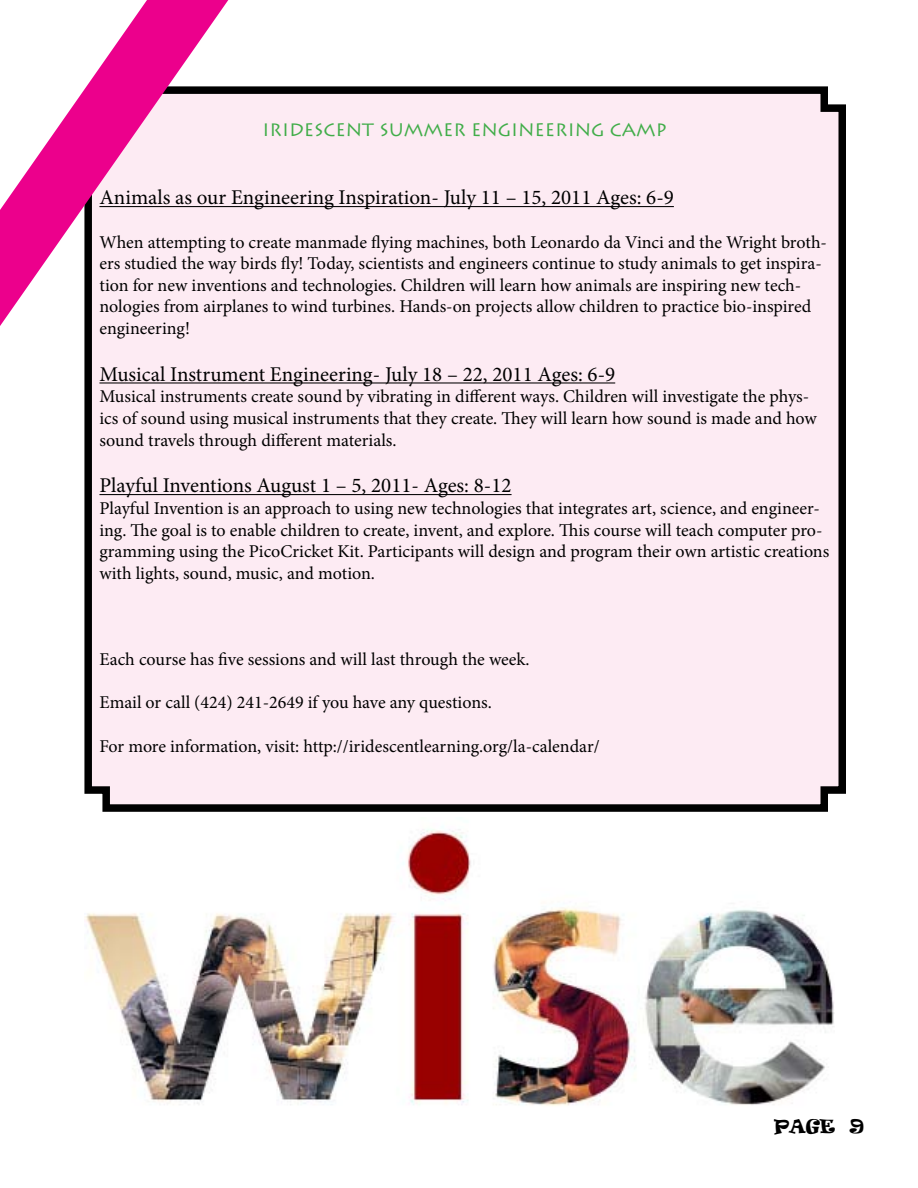
<style>
.page{position:relative;width:918px;height:1188px;background:#fff}
.page>*{position:absolute;margin:0;border:0;box-sizing:border-box;transform-origin:0 0}
.t1{font:21px "Minion Pro";color:#000}
.t2{font:18px/21.6px "Minion Pro";color:#000}
.t3{font:18px "Lithos Pro";color:#41ad49}
.t4{font:18px "Ravie";color:#000}
</style>
<div class="page">
<div style="left:84px;top:86px;width:762px;height:726px;background:#fdebf3"></div>
<svg style="left:0;top:0;width:228px;height:326px"></svg>
<img style="left:85px;top:829px;width:749px;height:277px">
<p class="t3" style="left:263px;top:120px;width:406px">IRIDESCENT SUMMER ENGINEERING CAMP</p>
<p class="t1" style="left:99px;top:184px;width:576px">Animals as our Engineering Inspiration- July 11 – 15, 2011 Ages: 6-9</p>
<p class="t2" style="left:99px;top:231px;width:729px">When attempting to create manmade flying machines, both Leonardo da Vinci and the Wright broth&shy;ers studied the way birds fly! Today, scientists and engineers continue to study animals to get inspira&shy;tion for new inventions and technologies. Children will learn how animals are inspiring new tech&shy;nologies from airplanes to wind turbines. Hands-on projects allow children to practice bio-inspired engineering!</p>
<p class="t1" style="left:99px;top:360px;width:517px">Musical Instrument Engineering- July 18 – 22, 2011 Ages: 6-9</p>
<p class="t2" style="left:99px;top:386px;width:719px">Musical instruments create sound by vibrating in different ways. Children will investigate the phys&shy;ics of sound using musical instruments that they create. They will learn how sound is made and how sound travels through different materials.</p>
<p class="t1" style="left:99px;top:472px;width:414px">Playful Inventions August 1 – 5, 2011- Ages: 8-12</p>
<p class="t2" style="left:99px;top:498px;width:731px">Playful Invention is an approach to using new technologies that integrates art, science, and engineer&shy;ing. The goal is to enable children to create, invent, and explore. This course will teach computer pro&shy;gramming using the PicoCricket Kit. Participants will design and program their own artistic creations with lights, sound, music, and motion.</p>
<p class="t2" style="left:99px;top:649px;width:432px">Each course has five sessions and will last through the week.</p>
<p class="t2" style="left:99px;top:692px;width:394px">Email or call (424) 241-2649 if you have any questions.</p>
<p class="t2" style="left:99px;top:735px;width:502px">For more information, visit: http://iridescentlearning.org/la-calendar/</p>
<p class="t4" style="left:774px;top:1114px;width:91px">PAGE 9</p>
</div>
